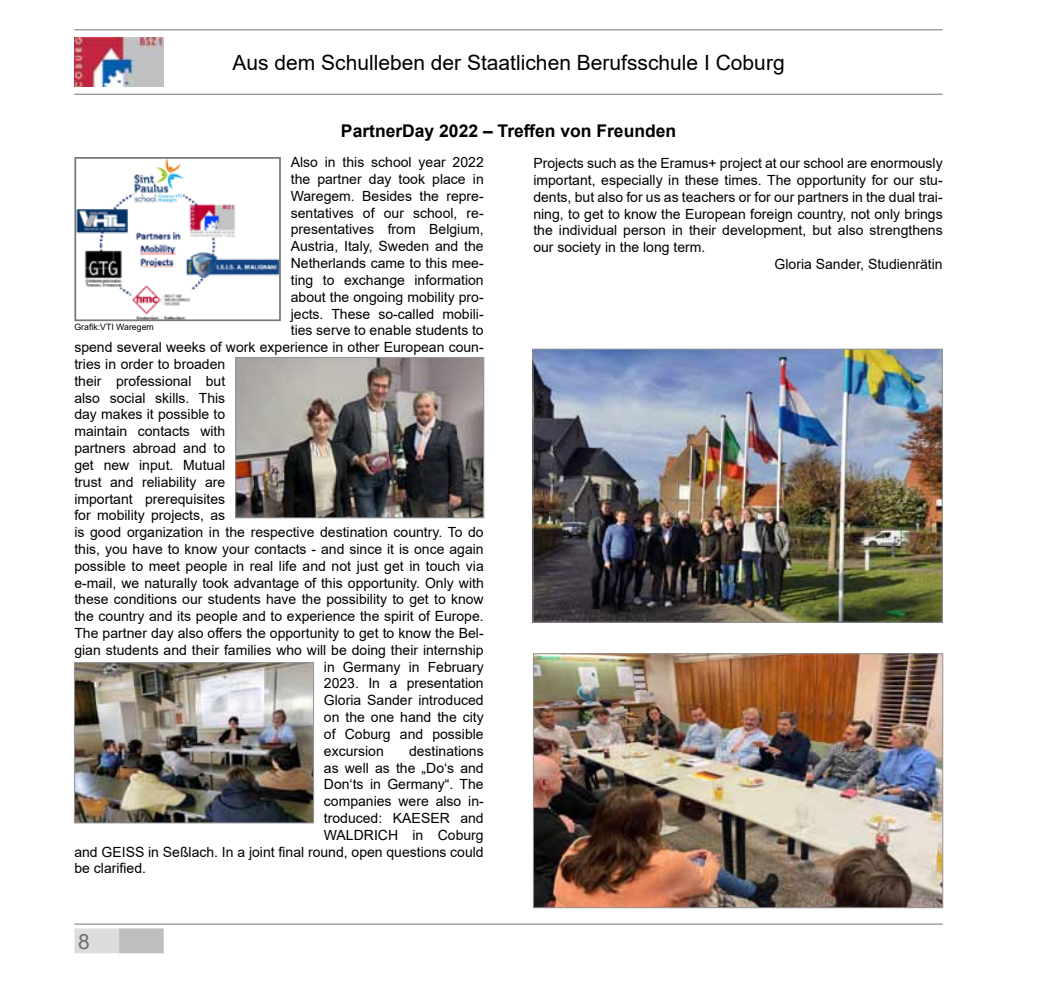
<style>
.page{position:relative;width:1042px;height:993px;background:#fff}
.page>*{position:absolute;margin:0;border:0;box-sizing:border-box;transform-origin:0 0}
.t1{font:21px "Arial";color:#000}
.t2{font:21px "Arial";color:#6d6e71}
.t3{font:700 17.5px "Arial";color:#000}
.t4{font:14px "Arial";color:#000}
.t5{font:8.75px "Arial";color:#000}
</style>
<div class="page">
<hr style="left:74px;top:29px;width:869px;height:1px;background:#939598">
<hr style="left:74px;top:94px;width:869px;height:1px;background:#939598">
<div style="left:75px;top:929px;width:43px;height:23px;background:#dcddde"></div>
<div style="left:74px;top:928px;width:45px;height:24px;border:2px solid #dcddde"></div>
<div style="left:119px;top:928px;width:45px;height:24px;background:#bcbec0;border:2px solid #bcbec0"></div>
<hr style="left:74px;top:923px;width:869px;height:1px;background:#939598">
<img style="left:74px;top:37px;width:90px;height:50px">
<img style="left:77px;top:160px;width:201px;height:158px">
<div style="left:74px;top:157px;width:207px;height:164px;border:2px solid #77787b"></div>
<img style="left:534px;top:350px;width:407px;height:270px">
<div style="left:532px;top:348px;width:411px;height:274px;border:1px solid #939598"></div>
<img style="left:76px;top:664px;width:236px;height:157px">
<div style="left:74px;top:662px;width:240px;height:161px;border:1px solid #939598"></div>
<img style="left:237px;top:359px;width:245px;height:157px">
<div style="left:235px;top:357px;width:249px;height:161px;border:1px solid #939598"></div>
<img style="left:535px;top:655px;width:406px;height:250px">
<div style="left:533px;top:653px;width:410px;height:254px;border:1px solid #939598"></div>
<h1 class="t1" style="left:232px;top:48px;width:554px">Aus dem Schulleben der Staatlichen Berufsschule I Coburg</h1>
<p class="t3" style="left:341px;top:118px;width:337px">PartnerDay 2022 – Treffen von Freunden</p>
<p class="t4" style="left:291px;top:153px;width:194px">Also in this school year 2022</p>
<p class="t4" style="left:291px;top:169px;width:194px">the partner day took place in</p>
<p class="t4" style="left:291px;top:186px;width:194px">Waregem. Besides the repre-</p>
<p class="t4" style="left:291px;top:203px;width:194px">sentatives of our school, re-</p>
<p class="t4" style="left:291px;top:220px;width:194px">presentatives from Belgium,</p>
<p class="t4" style="left:291px;top:237px;width:194px">Austria, Italy, Sweden and the</p>
<p class="t4" style="left:291px;top:253px;width:194px">Netherlands came to this mee-</p>
<p class="t4" style="left:291px;top:270px;width:194px">ting to exchange information</p>
<p class="t4" style="left:291px;top:287px;width:194px">about the ongoing mobility pro-</p>
<p class="t4" style="left:291px;top:304px;width:194px">jects. These so-called mobili-</p>
<p class="t4" style="left:291px;top:321px;width:194px">ties serve to enable students to</p>
<p class="t4" style="left:74px;top:337px;width:411px">spend several weeks of work experience in other European coun-</p>
<p class="t4" style="left:74px;top:354px;width:152px">tries in order to broaden</p>
<p class="t4" style="left:74px;top:371px;width:152px">their professional but</p>
<p class="t4" style="left:74px;top:388px;width:152px">also social skills. This</p>
<p class="t4" style="left:74px;top:405px;width:152px">day makes it possible to</p>
<p class="t4" style="left:74px;top:421px;width:152px">maintain contacts with</p>
<p class="t4" style="left:74px;top:438px;width:152px">partners abroad and to</p>
<p class="t4" style="left:74px;top:455px;width:152px">get new input. Mutual</p>
<p class="t4" style="left:74px;top:472px;width:152px">trust and reliability are</p>
<p class="t4" style="left:74px;top:489px;width:152px">important prerequisites</p>
<p class="t4" style="left:74px;top:505px;width:152px">for mobility projects, as</p>
<p class="t4" style="left:74px;top:522px;width:411px">is good organization in the respective destination country. To do</p>
<p class="t4" style="left:74px;top:539px;width:411px">this, you have to know your contacts - and since it is once again</p>
<p class="t4" style="left:74px;top:556px;width:411px">possible to meet people in real life and not just get in touch via</p>
<p class="t4" style="left:74px;top:573px;width:411px">e-mail, we naturally took advantage of this opportunity. Only with</p>
<p class="t4" style="left:74px;top:589px;width:411px">these conditions our students have the possibility to get to know</p>
<p class="t4" style="left:74px;top:606px;width:411px">the country and its people and to experience the spirit of Europe.</p>
<p class="t4" style="left:74px;top:623px;width:411px">The partner day also offers the opportunity to get to know the Bel-</p>
<p class="t4" style="left:74px;top:640px;width:411px">gian students and their families who will be doing their internship</p>
<p class="t4" style="left:324px;top:657px;width:161px">in Germany in February</p>
<p class="t4" style="left:324px;top:673px;width:161px">2023. In a presentation</p>
<p class="t4" style="left:324px;top:690px;width:161px">Gloria Sander introduced</p>
<p class="t4" style="left:324px;top:707px;width:161px">on the one hand the city</p>
<p class="t4" style="left:324px;top:724px;width:161px">of Coburg and possible</p>
<p class="t4" style="left:324px;top:741px;width:61px">excursion</p>
<p class="t4" style="left:409px;top:741px;width:76px">destinations</p>
<p class="t4" style="left:324px;top:757px;width:161px">as well as the „Do‘s and</p>
<p class="t4" style="left:324px;top:774px;width:161px">Don‘ts in Germany“. The</p>
<p class="t4" style="left:324px;top:791px;width:161px">companies were also in-</p>
<p class="t4" style="left:324px;top:808px;width:161px">troduced: KAESER and</p>
<p class="t4" style="left:324px;top:825px;width:161px">WALDRICH in Coburg</p>
<p class="t4" style="left:74px;top:841px;width:411px">and GEISS in Seßlach. In a joint final round, open questions could</p>
<p class="t4" style="left:74px;top:858px;width:73px">be clarified.</p>
<p class="t4" style="left:533px;top:153px;width:411px">Projects such as the Eramus+ project at our school are enormously</p>
<p class="t4" style="left:533px;top:170px;width:411px">important, especially in these times. The opportunity for our stu-</p>
<p class="t4" style="left:533px;top:187px;width:411px">dents, but also for us as teachers or for our partners in the dual trai-</p>
<p class="t4" style="left:533px;top:204px;width:411px">ning, to get to know the European foreign country, not only brings</p>
<p class="t4" style="left:533px;top:221px;width:411px">the individual person in their development, but also strengthens</p>
<p class="t4" style="left:533px;top:237px;width:173px">our society in the long term.</p>
<p class="t4" style="left:774px;top:254px;width:170px">Gloria Sander, Studienrätin</p>
<p class="t5" style="left:74px;top:320px;width:81px">Grafik:VTI Waregem</p>
<h1 class="t2" style="left:78px;top:926px;width:13px">8</h1>
</div>
